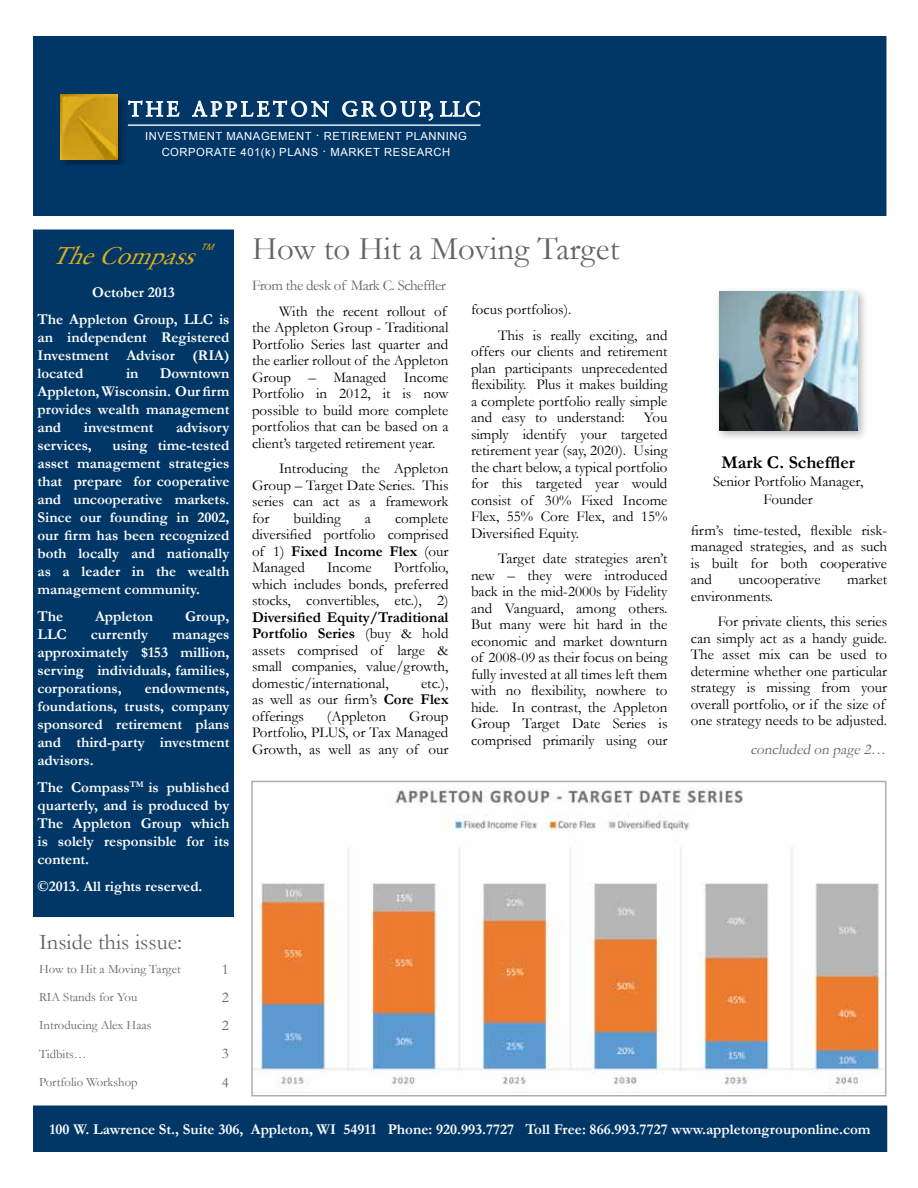
<style>
.page{position:relative;width:918px;height:1188px;background:#fff}
.page>*{position:absolute;margin:0;border:0;box-sizing:border-box;transform-origin:0 0}
.t1{font:33px "Garamond";color:#636466}
.t2{font:italic 24px "Sabon";color:#ddad1b}
.t3{font:22.5px "Garamond";color:#636466}
.t4{font:21px "Sabon";letter-spacing:.165em;color:#fff}
.t5{font:700 18px "Garamond";color:#000}
.t6{font:15px/16.5px "Garamond";color:#000;text-align:justify}
.t7{font:700 15px/18px "Garamond";color:#fff;text-align:justify}
.t8{font:15px "Garamond";letter-spacing:-.03em;color:#636466}
.t9{font:italic 15px "Garamond";color:#636466}
.t10{font:12.75px "Garamond";color:#636466}
.t11{font:11.25px/16.2px "Arial";letter-spacing:.05em;color:#fff;text-align:center}
.t12{font:italic 8.7px "Arial";color:#ddad1b}
.s1{font-size:13.5px}
.s2{font-weight:700}
</style>
<div class="page">
<div style="left:34px;top:230px;width:199px;height:686px;background:#003767"></div>
<div style="left:33px;top:230px;width:201px;height:687px;border:2px solid #003767"></div>
<div style="left:33px;top:36px;width:853px;height:180px;background:#003767"></div>
<div style="left:34px;top:1106px;width:852px;height:45px;background:#003767"></div>
<div style="left:33px;top:1105px;width:854px;height:47px;border:2px solid #003767"></div>
<div style="left:714px;top:286px;width:154px;height:156px;background:#000;opacity:.3"></div>
<img style="left:719px;top:291px;width:138px;height:139px">
<img style="left:60px;top:94px;width:69px;height:71px">
<img style="left:61px;top:94px;width:56px;height:65px">
<svg style="left:128px;top:101px;width:52px;height:16px"></svg>
<svg style="left:192px;top:101px;width:137px;height:16px"></svg>
<svg style="left:342px;top:101px;width:91px;height:20px"></svg>
<svg style="left:440px;top:101px;width:40px;height:16px"></svg>
<hr style="left:128px;top:124px;width:352px;height:2px;background:#fff">
<img style="left:254px;top:788px;width:629px;height:297px">
<div style="left:251px;top:781px;width:635px;height:315px;border:2px solid #acaeb1"></div>
<h3 class="t4" style="left:128px;top:96px;width:354px">THE APPLETON GROUP, LLC</h3>
<p class="t11" style="left:145px;top:128px;width:323px">INVESTMENT MANAGEMENT <span class="s1">·</span> RETIREMENT PLANNING<br>CORPORATE 401(k) PLANS <span class="s1">·</span> MARKET RESEARCH</p>
<h2 class="t2" style="left:51px;top:241px;width:157px">TheCompass</h2>
<p class="t12" style="left:200px;top:241px;width:20px">TM</p>
<p class="t7" style="left:37px;top:279px;width:193px;line-height:27px;text-align:center">October 2013<br>The Appleton Group, LLC is</p>
<p class="t7" style="left:37px;top:329px;width:193px">an independent Registered Investment Advisor (RIA) located</p>
<p class="t7" style="left:37px;top:365px;width:194px;text-indent:122px">Downtown Appleton, Wisconsin. Our firm provides wealth management and</p>
<p class="t7" style="left:126px;top:365px;width:14px">in</p>
<p class="t7" style="left:84px;top:419px;width:71px">investment</p>
<p class="t7" style="left:176px;top:419px;width:55px">advisory</p>
<p class="t7" style="left:37px;top:437px;width:56px">services,</p>
<p class="t7" style="left:37px;top:437px;width:194px;text-indent:75px">using time-tested asset management strategies that prepare for cooperative and uncooperative markets.<br>Since our founding in 2002, our firm has been recognized both locally and nationally as a leader in the wealth management community.</p>
<p class="t7" style="left:37px;top:608px;width:27px">The</p>
<p class="t7" style="left:95px;top:608px;width:60px">Appleton</p>
<p class="t7" style="left:185px;top:608px;width:46px">Group,</p>
<p class="t7" style="left:37px;top:626px;width:31px">LLC</p>
<p class="t7" style="left:91px;top:626px;width:59px">currently</p>
<p class="t7" style="left:37px;top:626px;width:194px;text-indent:135px">manages approximately $153 million, serving individuals, families, corporations,</p>
<p class="t7" style="left:37px;top:680px;width:194px;text-indent:107px">endowments, foundations, trusts, company sponsored retirement plans and third-party investment advisors.</p>
<p class="t7" style="left:37px;top:779px;width:194px">The Compass<sup>TM</sup> is published quarterly, and is produced by The Appleton Group which is solely responsible for its content.</p>
<p class="t7" style="left:37px;top:877px;width:167px">©2013. All rights reserved.</p>
<h3 class="t3" style="left:39px;top:926px;width:145px">Inside this issue:</h3>
<p class="t10" style="left:39px;top:960px;width:143px">How to Hit a Moving Target</p>
<p class="t8" style="left:222px;top:959px;width:9px">1</p>
<p class="t10" style="left:39px;top:989px;width:100px">RIA Stands for You</p>
<p class="t8" style="left:222px;top:987px;width:9px">2</p>
<p class="t10" style="left:39px;top:1017px;width:114px">Introducing Alex Haas</p>
<p class="t8" style="left:222px;top:1015px;width:9px">2</p>
<p class="t10" style="left:39px;top:1045px;width:49px">Tidbits…</p>
<p class="t8" style="left:222px;top:1044px;width:9px">3</p>
<p class="t10" style="left:39px;top:1073px;width:100px">Portfolio Workshop</p>
<p class="t8" style="left:222px;top:1072px;width:9px">4</p>
<h1 class="t1" style="left:252px;top:226px;width:369px">How to Hit a Moving Target</h1>
<p class="t8" style="left:252px;top:276px;width:195px">From the desk of Mark C. Scheffler</p>
<p class="t6" style="left:252px;top:302px;width:198px;text-align:left;text-indent:27px">With the recent rollout of the Appleton Group - Traditional<br>Portfolio Series last quarter and the earlier rollout of the Appleton<br>Group – Managed Income<br>Portfolio in 2012, it is now possible to build more complete portfolios that can be based on a client’s targeted retirement year.</p>
<p class="t6" style="left:252px;top:460px;width:198px;text-indent:27px">Introducing the Appleton Group – Target Date Series. This series can act as a framework for</p>
<p class="t6" style="left:294px;top:509px;width:49px">building</p>
<p class="t6" style="left:365px;top:509px;width:8px">a</p>
<p class="t6" style="left:252px;top:509px;width:198px;text-indent:143px">complete diversified portfolio comprised of 1) <span class="s2">Fixed Income Flex</span> (our Managed</p>
<p class="t6" style="left:252px;top:559px;width:198px;text-indent:142px">Portfolio, which includes bonds, preferred stocks, convertibles, etc.), 2)</p>
<p class="t6" style="left:252px;top:608px;width:198px"><span class="s2">Diversified Equity/Traditional Portfolio Series</span> (buy &amp; hold assets comprised of large &amp; small companies, value/growth, domestic/international,</p>
<p class="t6" style="left:327px;top:559px;width:46px">Income</p>
<p class="t6" style="left:252px;top:674px;width:198px;text-indent:169px">etc.), as well as our firm’s <span class="s2">Core Flex </span>offerings</p>
<p class="t6" style="left:327px;top:707px;width:61px">(Appleton</p>
<p class="t6" style="left:252px;top:707px;width:198px;text-indent:157px">Group Portfolio, PLUS, or Tax Managed Growth, as well as any of our</p>
<p class="t6" style="left:498px;top:297px;width:171px;line-height:25.3px;text-indent:-27px">focus portfolios).<br>This is really exciting, and</p>
<p class="t6" style="left:471px;top:343px;width:198px">offers our clients and retirement plan participants unprecedented flexibility. Plus it makes building a complete portfolio really simple and easy to understand:</p>
<p class="t6" style="left:471px;top:409px;width:198px;text-indent:173px">You simply identify your targeted retirement year (say, 2020). Using the chart below, a typical portfolio for this targeted year would consist of 30% Fixed Income Flex, 55% Core Flex, and 15% Diversified Equity.</p>
<p class="t6" style="left:471px;top:550px;width:198px;text-indent:27px">Target date strategies aren’t new – they were introduced back in the mid-2000s by Fidelity and Vanguard, among others.<br>But many were hit hard in the economic and market downturn of 2008-09 as their focus on being fully invested at all times left them with no flexibility, nowhere to hide. In contrast, the Appleton Group Target Date Series is comprised primarily using our</p>
<p class="t5" style="left:721px;top:450px;width:135px">Mark C. Scheffler</p>
<p class="t6" style="left:713px;top:472px;width:152px;line-height:18px;text-align:center">Senior Portfolio Manager,<br>Founder</p>
<p class="t6" style="left:691px;top:521px;width:198px">firm’s time-tested, flexible risk&shy;managed strategies, and as such is built for both cooperative and</p>
<p class="t6" style="left:738px;top:571px;width:84px">uncooperative</p>
<p class="t6" style="left:847px;top:571px;width:42px">market</p>
<p class="t6" style="left:718px;top:583px;width:171px;line-height:25.5px;text-indent:-27px">environments.<br>For private clients, this series</p>
<p class="t6" style="left:691px;top:629px;width:198px;text-align:left">can simply act as a handy guide.<br>The asset mix can be used to determine whether one particular strategy is missing from your overall portfolio, or if the size of one strategy needs to be adjusted.</p>
<p class="t9" style="left:750px;top:739px;width:140px">concluded on page2…</p>
<p class="t7" style="left:50px;top:1120px;width:822px">100 W. Lawrence St., Suite 306, Appleton, WI 54911 Phone: 920.993.7727 Toll Free: 866.993.7727 www.appletongrouponline.com</p>
</div>
